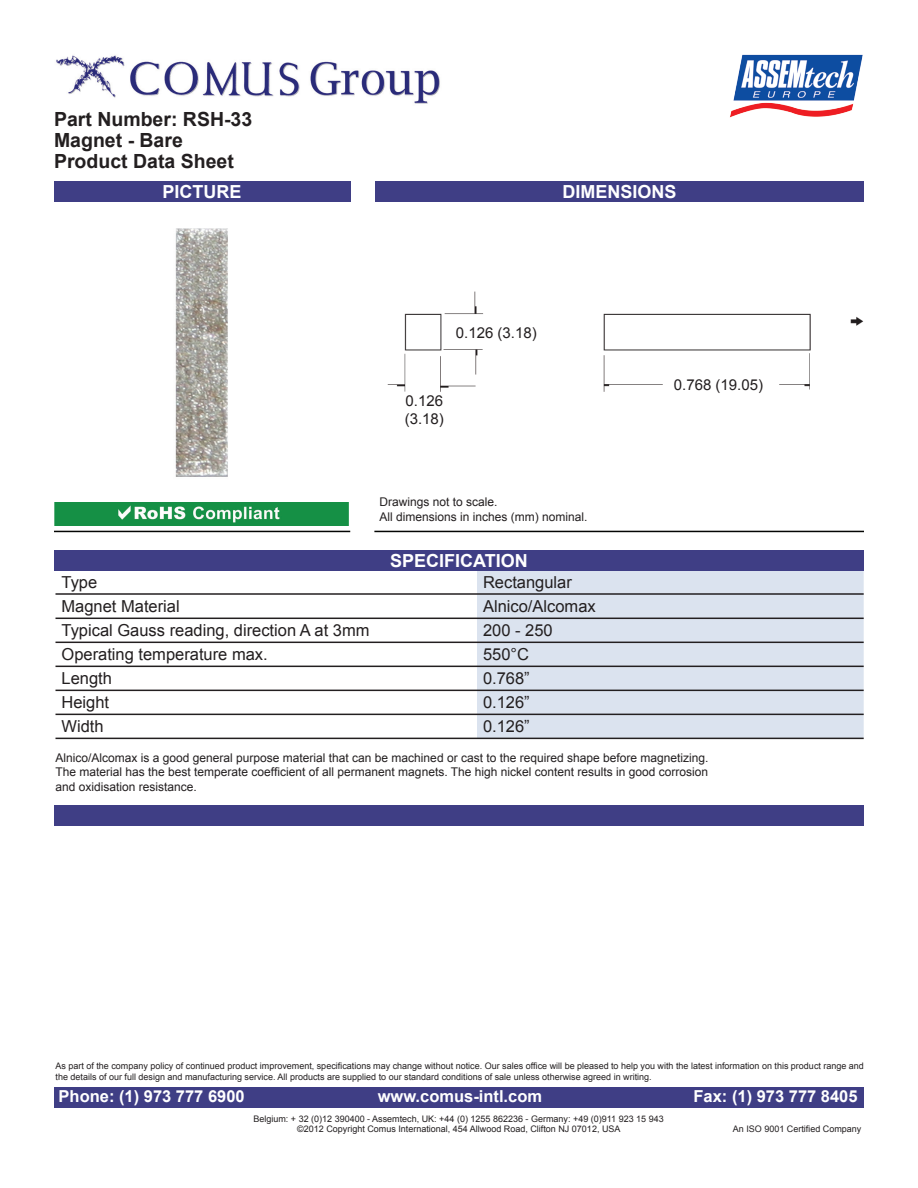
<style>
.page{position:relative;width:918px;height:1188px;background:#fff}
.page>*{position:absolute;margin:0;border:0;box-sizing:border-box;transform-origin:0 0}
.t1{font:700 19.5px "Arial";color:#231f20}
.t2{font:700 18px "Arial";color:#fff}
.t3{font:16.5px "Arial";color:#231f20}
.t4{font:700 16.5px "Arial";color:#fff}
.t5{font:15px "Arial";color:#231f20}
.t6{font:12px "Arial";color:#231f20}
.t7{font:9px/10.8px "Arial";color:#231f20}
</style>
<div class="page">
<img style="left:387px;top:291px;width:477px;height:101px">
<img style="left:56px;top:55px;width:384px;height:49px">
<div style="left:54px;top:182px;width:296px;height:20px;background:#3f3e85"></div>
<div style="left:375px;top:182px;width:489px;height:20px;background:#3f3e85"></div>
<hr style="left:54px;top:531px;width:296px;height:1px;background:#040503">
<hr style="left:374px;top:531px;width:490px;height:1px;background:#040503">
<div style="left:477px;top:571px;width:387px;height:167px;background:#dbe3ef"></div>
<hr style="left:56px;top:593px;width:421px;height:2px;background:#231f20">
<hr style="left:477px;top:593px;width:387px;height:2px;background:#231f20">
<hr style="left:56px;top:618px;width:421px;height:1px;background:#231f20">
<hr style="left:477px;top:618px;width:387px;height:1px;background:#231f20">
<hr style="left:56px;top:642px;width:421px;height:1px;background:#231f20">
<hr style="left:477px;top:642px;width:387px;height:1px;background:#231f20">
<hr style="left:56px;top:666px;width:421px;height:1px;background:#231f20">
<hr style="left:477px;top:666px;width:387px;height:1px;background:#231f20">
<hr style="left:56px;top:690px;width:421px;height:1px;background:#231f20">
<hr style="left:477px;top:690px;width:387px;height:1px;background:#231f20">
<hr style="left:56px;top:714px;width:421px;height:1px;background:#231f20">
<hr style="left:477px;top:714px;width:387px;height:1px;background:#231f20">
<hr style="left:56px;top:738px;width:421px;height:1px;background:#231f20">
<hr style="left:477px;top:738px;width:387px;height:1px;background:#231f20">
<div style="left:54px;top:551px;width:810px;height:20px;background:#3f3e85"></div>
<div style="left:54px;top:805px;width:810px;height:20px;background:#3f3e85"></div>
<img style="left:54px;top:503px;width:295px;height:22px">
<div style="left:54px;top:1087px;width:810px;height:20px;background:#3f3e85"></div>
<img style="left:175px;top:228px;width:53px;height:249px">
<img style="left:730px;top:54px;width:133px;height:64px">
<p class="t1" style="left:54px;top:106px;width:200px">Part Number: RSH-33</p>
<p class="t1" style="left:54px;top:127px;width:130px">Magnet - Bare</p>
<p class="t1" style="left:54px;top:148px;width:181px">Product Data Sheet</p>
<p class="t2" style="left:163px;top:180px;width:81px">PICTURE</p>
<p class="t2" style="left:563px;top:180px;width:116px">DIMENSIONS</p>
<p class="t5" style="left:456px;top:323px;width:82px">0.126 (3.18)</p>
<p class="t5" style="left:406px;top:391px;width:39px">0.126</p>
<p class="t5" style="left:405px;top:409px;width:41px">(3.18)</p>
<p class="t6" style="left:380px;top:494px;width:120px">Drawings not to scale.</p>
<p class="t6" style="left:380px;top:509px;width:210px">All dimensions in inches (mm) nominal.</p>
<p class="t2" style="left:390px;top:549px;width:139px">SPECIFICATION</p>
<p class="t3" style="left:62px;top:571px;width:37px">Type</p>
<p class="t3" style="left:483px;top:571px;width:90px">Rectangular</p>
<p class="t3" style="left:62px;top:595px;width:120px">Magnet Material</p>
<p class="t3" style="left:483px;top:595px;width:114px">Alnico/Alcomax</p>
<p class="t3" style="left:62px;top:620px;width:310px">Typical Gauss reading, direction A at 3mm</p>
<p class="t3" style="left:483px;top:620px;width:71px">200 - 250</p>
<p class="t3" style="left:62px;top:644px;width:208px">Operating temperature max.</p>
<p class="t3" style="left:483px;top:644px;width:48px">550°C</p>
<p class="t3" style="left:62px;top:668px;width:52px">Length</p>
<p class="t3" style="left:483px;top:668px;width:48px">0.768”</p>
<p class="t3" style="left:62px;top:692px;width:49px">Height</p>
<p class="t3" style="left:483px;top:692px;width:48px">0.126”</p>
<p class="t3" style="left:62px;top:716px;width:44px">Width</p>
<p class="t3" style="left:483px;top:716px;width:48px">0.126”</p>
<p class="t5" style="left:674px;top:374px;width:91px">0.768 (19.05)</p>
<p class="t6" style="left:56px;top:750px;width:654px">Alnico/Alcomax is a good general purpose material that can be machined or cast to the required shape before magnetizing.</p>
<p class="t6" style="left:56px;top:764px;width:654px">The material has the best temperate coefficient of all permanent magnets. The high nickel content results in good corrosion</p>
<p class="t6" style="left:56px;top:779px;width:143px">and oxidisation resistance.</p>
<p class="t7" style="left:56px;top:1061px;width:810px">As part of the company policy of continued product improvement, specifications may change without notice. Our sales office will be pleased to help you with the latest information on this product range and the details of our full design and manufacturing service. All products are supplied to our standard conditions of sale unless otherwise agreed in writing.</p>
<p class="t4" style="left:59px;top:1086px;width:188px">Phone: (1) 973 777 6900</p>
<p class="t4" style="left:378px;top:1086px;width:166px">www.comus-intl.com</p>
<p class="t4" style="left:693px;top:1086px;width:166px">Fax: (1) 973 777 8405</p>
<p class="t7" style="left:253px;top:1113px;width:412px">Belgium: + 32 (0)12 390400 - Assemtech, UK: +44 (0) 1255 862236 - Germany: +49 (0)911 923 15 943</p>
<p class="t7" style="left:297px;top:1124px;width:325px">©2012 Copyright Comus International, 454 Allwood Road, Clifton NJ 07012, USA</p>
<p class="t7" style="left:733px;top:1124px;width:130px">An ISO 9001 Certified Company</p>
</div>
